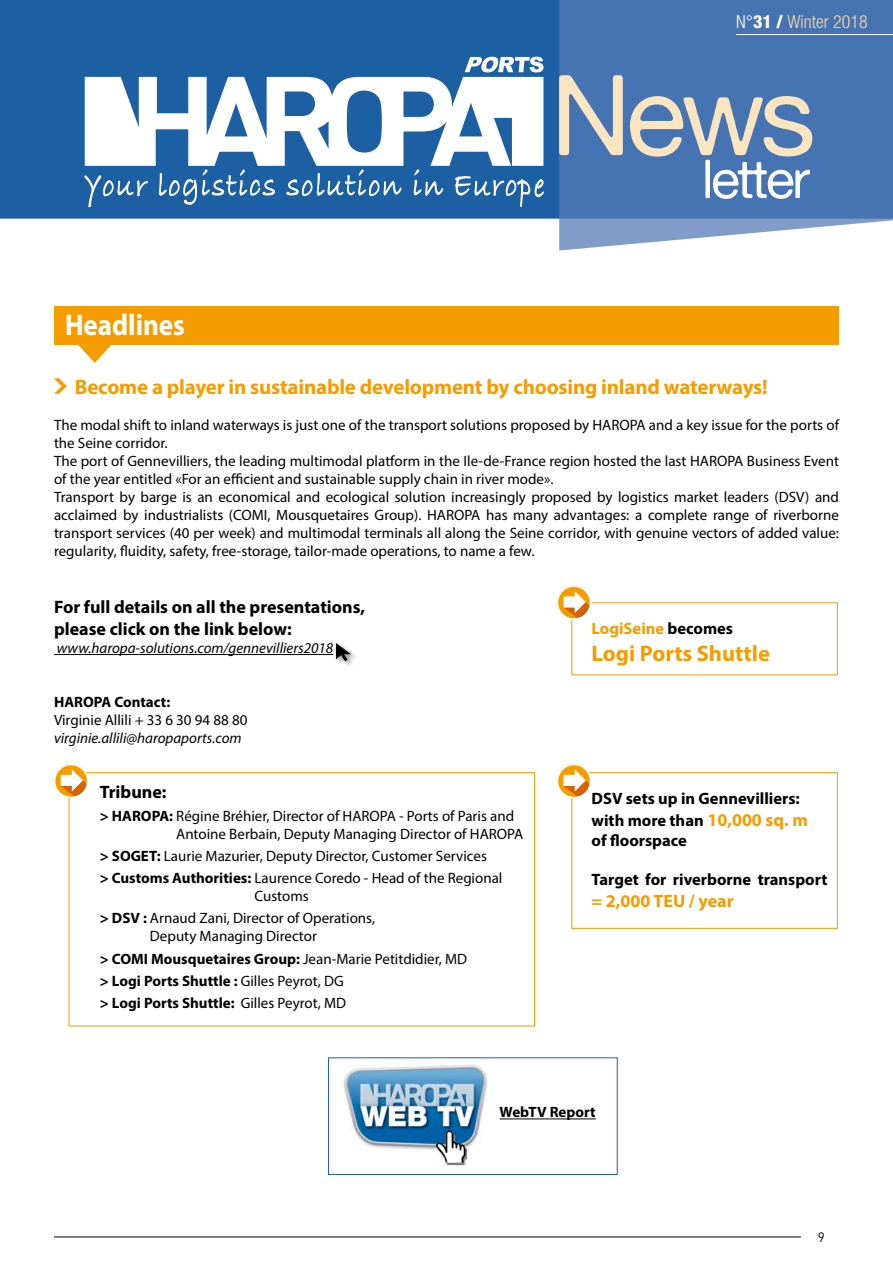
<style>
.page{position:relative;width:893px;height:1263px;background:#fff}
.page>*{position:absolute;margin:0;border:0;box-sizing:border-box;transform-origin:0 0}
.t1{font:54px "Alte Haas Grotesk";letter-spacing:-.05em;color:#fff}
.t2{font:700 30px "Myriad Pro";color:#fff;scale:.9 1}
.t3{font:700 22.5px "Myriad Pro";color:#f59c00}
.t4{font:700 21px "Myriad Pro";letter-spacing:-.01em;color:#f59c00}
.t5{font:700 18px/21.6px "Myriad Pro";color:#000}
.t6{font:300 condensed 18px "Helvetica Neue";color:#f9daa5}
.t7{font:700 18px "Myriad Pro";color:#f59c00}
.t8{font:700 16.5px/21.6px "Myriad Pro";color:#000}
.t9{font:700 16.5px "Myriad Pro";color:#f59c00}
.t10{font:15px/18px "Myriad Pro";color:#000}
.t11{font:italic 15px "Myriad Pro";color:#000}
.t12{font:700 15px "Myriad Pro";color:#000}
.t13{font:13.5px "DIN";color:#000}
.s1{color:#fff}
.s2{font-weight:800;color:#fff}
.s3{font-weight:700}
.s4{color:#000}
.s5{font-size:18px;color:#f59c00}
</style>
<div class="page">
<div style="left:0;top:0;width:559px;height:219px;background:#1c60a3"></div>
<svg style="left:559px;top:0;width:334px;height:251px;background:#557eb7"></svg>
<svg style="left:84px;top:57px;width:460px;height:150px"></svg>
<hr style="left:736px;top:34px;width:157px;height:1px;background:#fff">
<hr style="left:54px;top:1237px;width:747px;height:1px;background:#000">
<hr style="left:54px;top:654px;width:279px;height:1px;background:#000">
<svg style="left:54px;top:378px;width:13px;height:16px"></svg>
<div style="left:69px;top:772px;width:466px;height:254px;background:#fff;border:1px solid #f59c00"></div>
<svg style="left:55px;top:764px;width:33px;height:33px"></svg>
<svg style="left:61px;top:769px;width:26px;height:27px"></svg>
<div style="left:54px;top:764px;width:34px;height:34px;border:1px solid #fff;border-radius:50%"></div>
<div style="left:572px;top:772px;width:265px;height:156px;background:#fff;border:1px solid #f59c00"></div>
<div style="left:335px;top:642px;width:23px;height:26px;background:#000;opacity:.41"></div>
<svg style="left:336px;top:643px;width:15px;height:18px"></svg>
<hr style="left:500px;top:1118px;width:96px;height:1px;background:#000">
<img style="left:343px;top:1064px;width:145px;height:86px">
<img style="left:436px;top:1130px;width:31px;height:36px">
<div style="left:328px;top:1058px;width:289px;height:117px;border:1px solid #1c60a3"></div>
<div style="left:54px;top:306px;width:785px;height:38px;background:#f59c00"></div>
<svg style="left:72px;top:344px;width:46px;height:19px"></svg>
<svg style="left:557px;top:764px;width:33px;height:33px"></svg>
<svg style="left:563px;top:769px;width:27px;height:27px"></svg>
<div style="left:557px;top:764px;width:34px;height:34px;border:1px solid #fff;border-radius:50%"></div>
<svg style="left:557px;top:585px;width:33px;height:33px"></svg>
<svg style="left:563px;top:591px;width:26px;height:27px"></svg>
<div style="left:557px;top:585px;width:34px;height:35px;border:1px solid #fff;border-radius:50%"></div>
<p class="t6" style="left:736px;top:12px;width:133px"><span class="s1">N°</span><span class="s2">31 /</span> Winter 2018</p>
<h2 class="t2" style="left:65px;top:305px;width:135px">Headlines</h2>
<h1 class="t1" style="left:550px;top:147px;width:267px"><sup>News</sup>letter</h1>
<h3 class="t4" style="left:75px;top:373px;width:694px">Become a player in sustainable development by choosing inland waterways!</h3>
<p class="t10" style="left:54px;top:415px;width:787px">The modal shift to inland waterways is just one of the transport solutions proposed by HAROPA and a key issue for the ports of the Seine corridor.<br>The port of Gennevilliers, the leading multimodal platform in the Ile-de-France region hosted the last HAROPA Business Event of the year entitled «For an efficient and sustainable supply chain in river mode».<br>Transport by barge is an economical and ecological solution increasingly proposed by logistics market leaders (DSV) and acclaimed by industrialists (COMI, Mousquetaires Group). HAROPA has many advantages: a complete range of riverborne transport services (40 per week) and multimodal terminals all along the Seine corridor, with genuine vectors of added value: regularity, fluidity, safety, free-storage, tailor-made operations, to name a few.</p>
<p class="t5" style="left:54px;top:596px;width:313px">For full details on all the presentations, please click on the link below:</p>
<p class="t11" style="left:57px;top:639px;width:278px">www.haropa-solutions.com/gennevilliers2018</p>
<p class="t12" style="left:54px;top:692px;width:118px">HAROPA Contact:</p>
<p class="t10" style="left:54px;top:711px;width:195px">Virginie Allili + 33 6 30 94 88 80</p>
<p class="t11" style="left:54px;top:729px;width:189px">virginie.allili@haropaports.com</p>
<p class="t5" style="left:100px;top:781px;width:68px">Tribune:</p>
<p class="t10" style="left:176px;top:806px;width:348px;text-indent:-76px"><span class="s3">&gt; HAROPA:</span> Régine Bréhier, Director of HAROPA - Ports of Paris and<br>Antoine Berbain, Deputy Managing Director of HAROPA</p>
<p class="t10" style="left:100px;top:845px;width:404px;line-height:22.2px"><span class="s3">&gt; SOGET:</span> Laurie Mazurier, Deputy Director, Customer Services<br><span class="s3">&gt; Customs Authorities:</span> Laurence Coredo - Head of the Regional</p>
<p class="t10" style="left:100px;top:885px;width:277px;line-height:22.2px;text-indent:155px">Customs<br><span class="s3">&gt; DSV :</span> Arnaud Zani, Director of Operations,</p>
<p class="t10" style="left:100px;top:925px;width:369px;line-height:22.2px;text-indent:50px">Deputy Managing Director<br><span class="s3">&gt; COMI Mousquetaires Group:</span> Jean-Marie Petitdidier, MD <span class="s3">&gt; Logi Ports Shuttle :</span> Gilles Peyrot, DG<br><span class="s3">&gt; Logi Ports Shuttle:</span> Gilles Peyrot, MD</p>
<p class="t9" style="left:592px;top:618px;width:143px">LogiSeine <span class="s4">becomes</span></p>
<h3 class="t3" style="left:592px;top:639px;width:180px">Logi Ports Shuttle</h3>
<p class="t8" style="left:592px;top:787px;width:218px">DSV sets up in Gennevilliers: with more than <span class="s5">10,000 sq. m</span></p>
<p class="t8" style="left:592px;top:829px;width:97px">of floorspace</p>
<p class="t8" style="left:592px;top:868px;width:237px">Target for riverborne transport</p>
<p class="t7" style="left:592px;top:889px;width:143px">= 2,000 TEU / year</p>
<p class="t12" style="left:500px;top:1102px;width:98px">WebTV Report</p>
<p class="t13" style="left:818px;top:1229px;width:9px">9</p>
</div>
